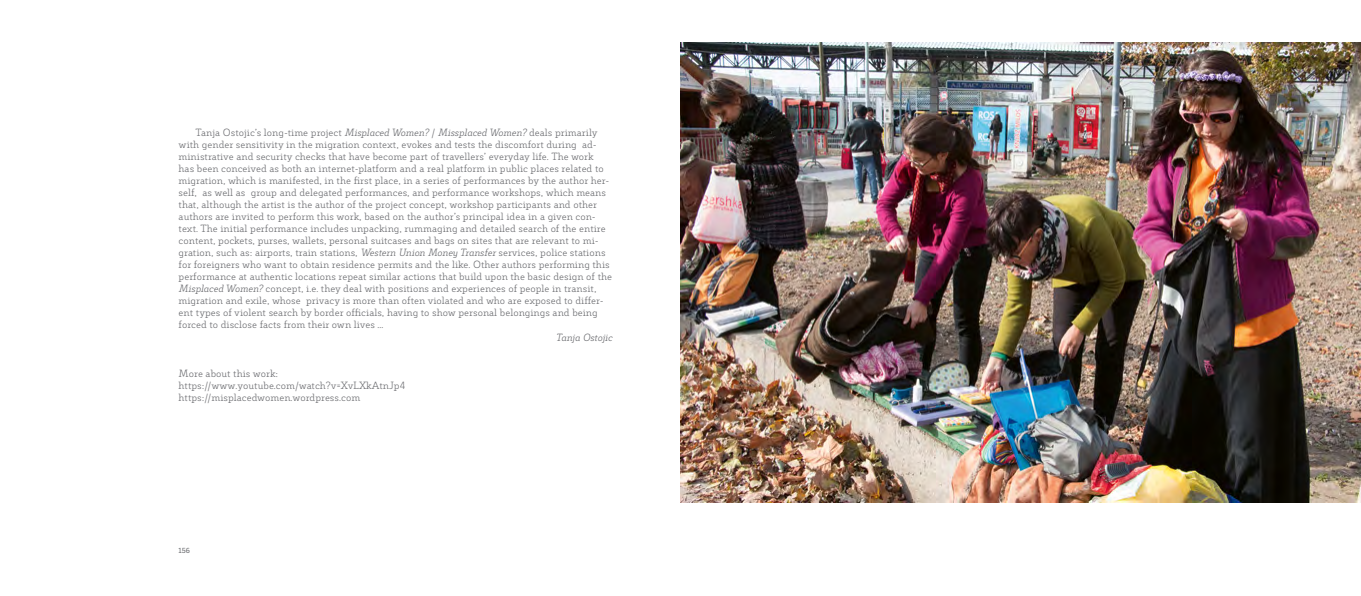
<style>
.page{position:relative;width:1361px;height:596px;background:#fff}
.page>*{position:absolute;margin:0;border:0;box-sizing:border-box;transform-origin:0 0}
.t1{font:300 10px/12px "Decour";color:#646569}
.t2{font:italic 300 10px "Decour";color:#646569}
.t3{font:600 7px "Decour";color:#646569}
.s1{font-style:italic}
</style>
<div class="page">
<img style="left:680px;top:43px;width:681px;height:459px">
<p class="t1" style="left:179px;top:126px;width:435px;text-indent:17px">Tanja Ostojic’s long-time project <span class="s1">Misplaced Women?</span> / <span class="s1">Missplaced Women?</span> deals primarily with gender sensitivity in the migration context, evokes and tests the discomfort during ad&shy;ministrative and security checks that have become part of travellers’ everyday life. The work<br>has been conceived as both an internet-platform and a real platform in public places related to migration, which is manifested, in the first place, in a series of performances by the author her&shy;self, as well as group and delegated performances, and performance workshops, which means that, although the artist is the author of the project concept, workshop participants and other authors are invited to perform this work, based on the author’s principal idea in a given con&shy;text. The initial performance includes unpacking, rummaging and detailed search of the entire content, pockets, purses, wallets, personal suitcases and bags on sites that are relevant to mi&shy;gration, such as: airports, train stations, <span class="s1">Western Union Money Transfer</span> services, police stations for foreigners who want to obtain residence permits and the like. Other authors performing this performance at authentic locations repeat similar actions that build upon the basic design of the <span class="s1">Misplaced Women?</span> concept, i.e. they deal with positions and experiences of people in transit, migration and exile, whose privacy is more than often violated and who are exposed to differ&shy;ent types of violent search by border officials, having to show personal belongings and being forced to disclose facts from their own lives ...</p>
<p class="t2" style="left:556px;top:331px;width:58px">Tanja Ostojic</p>
<p class="t1" style="left:179px;top:367px;width:228px">More about this work: https://www.youtube.com/watch?v=XvLXkAtnJp4 https://misplacedwomen.wordpress.com</p>
<p class="t3" style="left:179px;top:546px;width:13px">156</p>
</div>
